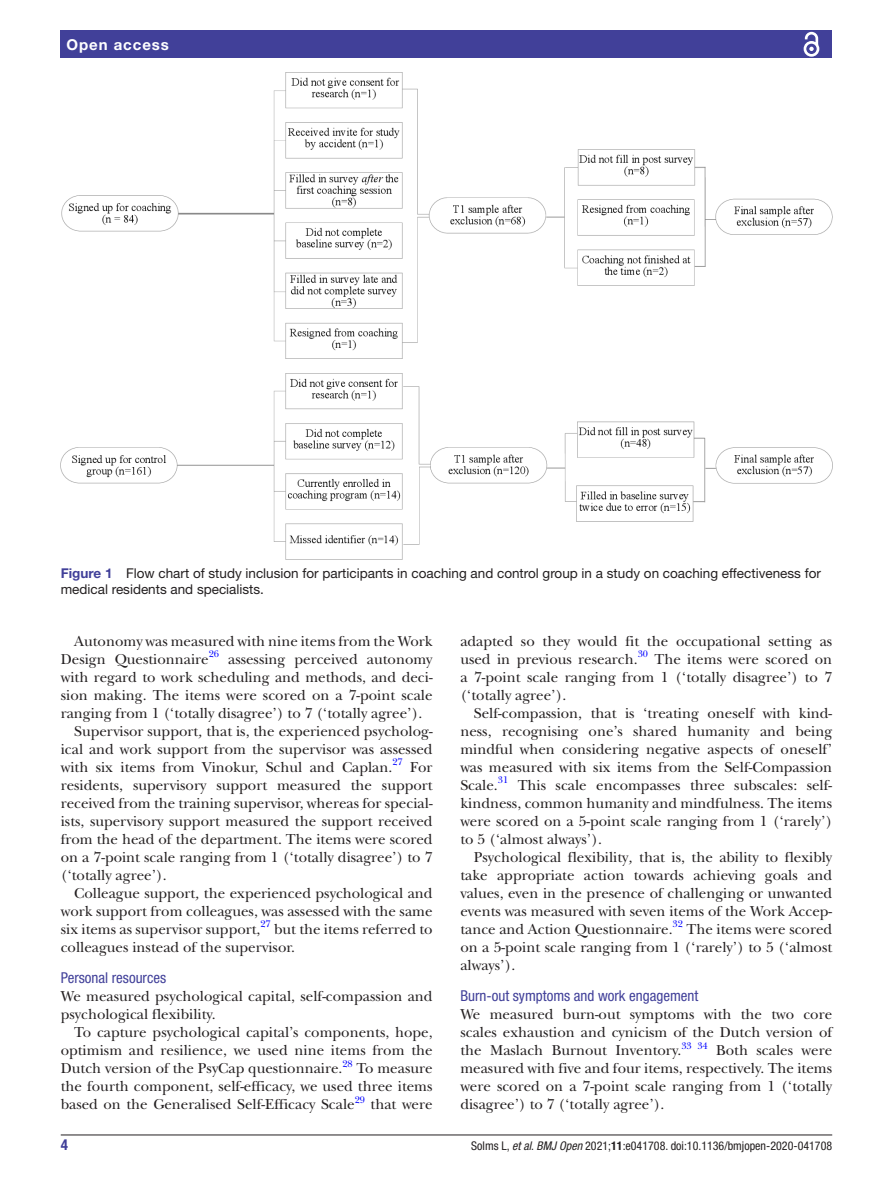
<style>
.page{position:relative;width:893px;height:1191px;background:#fff}
.page>*{position:absolute;margin:0;border:0;box-sizing:border-box;transform-origin:0 0}
.t1{font:15px/18px "New Baskerville";color:#231f20;text-align:justify}
.t2{font:condensed 15px "Helvetica Neue LT Std";color:#414099}
.t3{font:700 15px "Helvetica Neue LT Std";letter-spacing:.065em;color:#fff}
.t4{font:700 condensed 15px "Helvetica Neue LT Std";color:#414099}
.t5{font:13.5px/16.2px "Helvetica Neue LT Std";color:#231f20}
.t6{font:condensed 12px "Helvetica Neue LT Std";color:#231f20}
.t7{font:9.9px "New Baskerville";color:#00f}
.s1{font-weight:700;color:#414099}
.s2{font-style:italic}
.s3{font-weight:700}
</style>
<div class="page">
<hr style="left:61px;top:1134px;width:771px;height:1px;background:#231f20">
<div style="left:61px;top:31px;width:771px;height:27px;background:#414099"></div>
<svg style="left:803px;top:31px;width:17px;height:26px"></svg>
<img style="left:61px;top:73px;width:771px;height:487px">
<p class="t3" style="left:66px;top:35px;width:104px">Open access</p>
<p class="t5" style="left:61px;top:564px;width:762px"><span class="s1">Figure 1</span> Flow chart of study inclusion for participants in coaching and control group in a study on coaching effectiveness for medical residents and specialists.</p>
<p class="t1" style="left:61px;top:632px;width:373px;text-indent:14px">Autonomy was measured with nine items from the Work<br>Design Questionnaire</p>
<p class="t7" style="left:209px;top:648px;width:12px">26</p>
<p class="t1" style="left:228px;top:650px;width:206px">assessing perceived autonomy</p>
<p class="t1" style="left:61px;top:668px;width:373px">with regard to work scheduling and methods, and deci-</p>
<p class="t1" style="left:61px;top:686px;width:373px">sion making. The items were scored on a 7-point scale</p>
<p class="t1" style="left:61px;top:704px;width:363px">ranging from 1 (‘totally disagree’) to 7 (‘totally agree’).</p>
<p class="t1" style="left:74px;top:722px;width:360px">Supervisor support<span class="s2">,</span> that is, the experienced psycholog-</p>
<p class="t1" style="left:61px;top:740px;width:373px">ical and work support from the supervisor was assessed</p>
<p class="t1" style="left:61px;top:758px;width:333px">with six items from Vinokur, Schul and Caplan.</p>
<p class="t7" style="left:392px;top:756px;width:12px">27</p>
<p class="t1" style="left:61px;top:758px;width:373px;text-indent:349px">For residents, supervisory support measured the support received from the training supervisor, whereas for special&shy;ists, supervisory support measured the support received from the head of the department. The items were scored on a 7-point scale ranging from 1 (‘totally disagree’) to 7 (‘totally agree’).</p>
<p class="t1" style="left:61px;top:884px;width:373px;text-indent:14px">Colleague support<span class="s2">,</span> the experienced psychological and work support from colleagues, was assessed with the same six items as supervisor support,<sup>27</sup> but the items referred to colleagues instead of the supervisor.</p>
<p class="t2" style="left:61px;top:969px;width:107px">Personal resources</p>
<p class="t1" style="left:61px;top:987px;width:373px">We measured psychological capital, self-compassion and psychological flexibility.</p>
<p class="t1" style="left:61px;top:1023px;width:373px;text-indent:14px">To capture psychological capital’s components, hope, optimism and resilience, we used nine items from the Dutch version of the PsyCap questionnaire.</p>
<p class="t7" style="left:342px;top:1057px;width:12px">28</p>
<p class="t1" style="left:61px;top:1059px;width:373px;text-indent:296px">To measure the fourth component, self-efficacy, we used three items based on the Generalised Self-Efficacy Scale</p>
<p class="t7" style="left:355px;top:1093px;width:12px">29</p>
<p class="t1" style="left:371px;top:1095px;width:63px">that were</p>
<p class="t1" style="left:460px;top:632px;width:373px">adapted so they would fit the occupational setting as used in previous research.</p>
<p class="t7" style="left:638px;top:648px;width:12px">30</p>
<p class="t1" style="left:460px;top:650px;width:373px;text-indent:194px">The items were scored on a 7-point scale ranging from 1 (‘totally disagree’) to 7 (‘totally agree’).</p>
<p class="t1" style="left:460px;top:704px;width:373px;text-indent:14px">Self-compassion, that is ‘treating oneself with kind&shy;ness, recognising one’s shared humanity and being mindful when considering negative aspects of oneself’ was measured with six items from the Self-Compassion Scale.</p>
<p class="t7" style="left:498px;top:774px;width:12px">31</p>
<p class="t1" style="left:460px;top:776px;width:373px;text-indent:57px">This scale encompasses three subscales: self&shy;kindness, common humanity and mindfulness. The items were scored on a 5-point scale ranging from 1 (‘rarely’) to 5 (‘almost always’).</p>
<p class="t1" style="left:460px;top:848px;width:373px;text-indent:14px">Psychological flexibility<span class="s2">,</span> that is, the ability to flexibly take appropriate action towards achieving goals and values, even in the presence of challenging or unwanted events was measured with seven items of the Work Accep&shy;tance and Action Questionnaire.<sup>32</sup> The items were scored on a 5-point scale ranging from 1 (‘rarely’) to 5 (‘almost always’).</p>
<p class="t2" style="left:460px;top:987px;width:240px">Burn-out symptoms and work engagement</p>
<p class="t1" style="left:460px;top:1005px;width:373px">We measured burn-out symptoms with the two core scales exhaustion and cynicism of the Dutch version of the Maslach Burnout Inventory.</p>
<p class="t7" style="left:681px;top:1039px;width:28px">33 34</p>
<p class="t1" style="left:460px;top:1041px;width:373px;text-indent:256px">Both scales were measured with five and four items, respectively. The items were scored on a 7-point scale ranging from 1 (‘totally disagree’) to 7 (‘totally agree’).</p>
<p class="t4" style="left:61px;top:1135px;width:9px">4</p>
<p class="t6" style="left:471px;top:1138px;width:362px">Solms L, <span class="s2">et al</span>. <span class="s2">BMJ Open</span> 2021;<span class="s3">11</span>:e041708. doi:10.1136/bmjopen-2020-041708</p>
</div>
